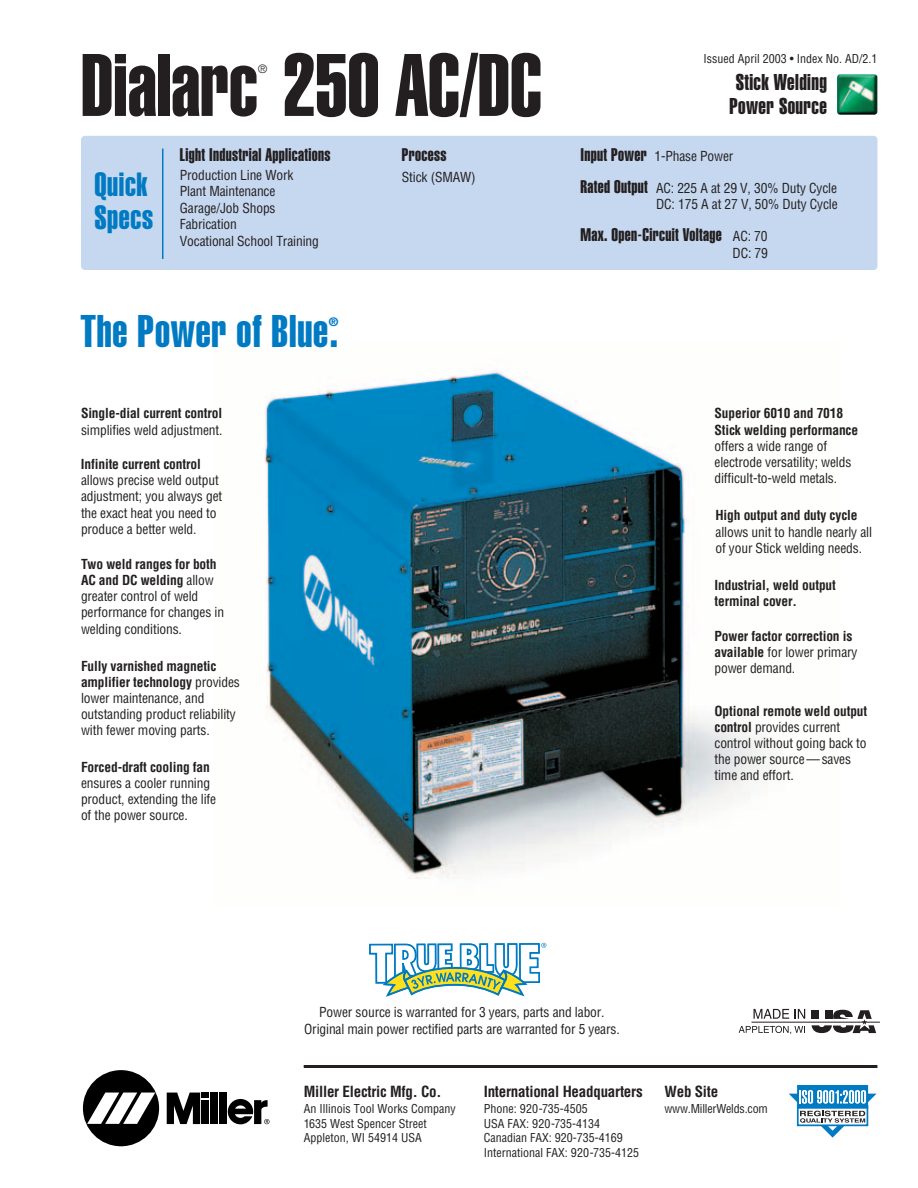
<style>
.page{position:relative;width:918px;height:1188px;background:#fff}
.page>*{position:absolute;margin:0;border:0;box-sizing:border-box;transform-origin:0 0}
.t1{font:87px "Helvetica Extra Compressed";color:#231f20}
.t2{font:45px "Helvetica Extra Compressed";letter-spacing:.02em;color:#007ac2}
.t3{font:33px/33px "Helvetica Extra Compressed";letter-spacing:.02em;color:#007ac2}
.t4{font:22.5px/24px "Helvetica Extra Compressed";letter-spacing:.02em;color:#231f20}
.t5{font:18px "Helvetica Extra Compressed";letter-spacing:.02em;color:#231f20}
.t6{font:700 condensed 15px "Helvetica";letter-spacing:-.015em;color:#231f20}
.t7{font:condensed 13.5px/16.2px "Helvetica";letter-spacing:-.01em;color:#231f20}
.t8{font:700 condensed 13.5px/16.2px "Helvetica";letter-spacing:-.01em;color:#231f20}
.t9{font:condensed 12px/14.4px "Helvetica";color:#231f20}
.t10{font:12px "Helvetica Extra Compressed";color:#007ac2}
.t11{font:condensed 11.25px "Helvetica";color:#231f20}
.s1{font-weight:700}
.s2{font-family:"Helvetica Extra Compressed";font-stretch:normal;font-size:18px}
.s3{font-family:"Helvetica";font-stretch:condensed;font-size:13.5px}
.s4{font-weight:400}
</style>
<div class="page">
<img style="left:264px;top:370px;width:506px;height:509px">
<div style="left:81px;top:136px;width:797px;height:134px;background:#c6d8ef;border-radius:4px"></div>
<hr style="left:162px;top:149px;width:1px;height:110px;background:#007ac2">
<svg style="left:369px;top:942px;width:177px;height:55px"></svg>
<img style="left:837px;top:74px;width:40px;height:41px">
<div style="left:83px;top:1070px;width:76px;height:76px;background:#000;border-radius:50%"></div>
<svg style="left:87px;top:1093px;width:68px;height:31px"></svg>
<div style="left:211px;top:1093px;width:7px;height:31px;background:#000"></div>
<div style="left:220px;top:1093px;width:7px;height:31px;background:#000"></div>
<svg style="left:167px;top:1093px;width:42px;height:31px"></svg>
<svg style="left:228px;top:1099px;width:42px;height:25px"></svg>
<hr style="left:304px;top:1065px;width:573px;height:3px;background:#231f20">
<div style="left:798px;top:1086px;width:69px;height:22px;background:#007ac2"></div>
<div style="left:797px;top:1085px;width:71px;height:24px;border:1px solid #007ac2"></div>
<svg style="left:789px;top:1090px;width:88px;height:48px"></svg>
<svg style="left:754px;top:1009px;width:51px;height:10px"></svg>
<svg style="left:739px;top:1026px;width:66px;height:8px"></svg>
<hr style="left:752px;top:1022px;width:128px;height:1px;background:#231f20">
<div style="left:811px;top:1010px;width:7px;height:9px;background:#231f20"></div>
<svg style="left:812px;top:1010px;width:64px;height:23px"></svg>
<h1 class="t1" style="left:81px;top:54px;width:463px">Dialarc 250 AC/DC</h1>
<p class="t11" style="left:258px;top:65px;width:10px">®</p>
<h3 class="t3" style="left:94px;top:169px;width:60px">Quick<br>Specs</h3>
<h3 class="t5" style="left:180px;top:148px;width:152px">Light Industrial Applications</h3>
<p class="t7" style="left:180px;top:168px;width:141px">Production Line Work<br>Plant Maintenance<br>Garage/Job Shops<br>Fabrication<br>Vocational School Training</p>
<h2 class="t2" style="left:81px;top:315px;width:259px">The Power of Blue.</h2>
<p class="t10" style="left:329px;top:318px;width:11px">®</p>
<p class="t8" style="left:81px;top:407px;width:143px">Single-dial current control</p>
<p class="t7" style="left:81px;top:423px;width:143px">simplifies weld adjustment.</p>
<p class="t8" style="left:81px;top:457px;width:121px">Infinite current control</p>
<p class="t7" style="left:81px;top:473px;width:143px">allows precise weld output adjustment; you always get the exact heat you need to produce a better weld.</p>
<p class="t7" style="left:81px;top:557px;width:145px"><span class="s1">Two weld ranges for both<br>AC and DC welding</span> allow greater control of weld performance for changes in welding conditions.</p>
<p class="t7" style="left:81px;top:659px;width:160px"><span class="s1">Fully varnished magnetic amplifier technology</span> provides lower maintenance, and outstanding product reliability with fewer moving parts.</p>
<p class="t8" style="left:81px;top:760px;width:130px">Forced-draft cooling fan</p>
<p class="t7" style="left:81px;top:776px;width:137px">ensures a cooler running product, extending the life of the power source.</p>
<h3 class="t5" style="left:402px;top:148px;width:46px">Process</h3>
<p class="t7" style="left:402px;top:170px;width:75px">Stick (SMAW)</p>
<p class="t9" style="left:704px;top:52px;width:175px">Issued April 2003 • Index No. AD/2.1</p>
<h3 class="t4" style="left:730px;top:72px;width:99px">Stick Welding<br>Power Source</h3>
<p class="t7" style="left:580px;top:149px;width:154px"><span class="s2">Input Power</span> 1-Phase Power</p>
<p class="t7" style="left:580px;top:181px;width:259px;text-align:right"><span class="s2">Rated Output</span> AC: 225 A at 29 V, 30% Duty Cycle<br>DC: 175 A at 27 V, 50% Duty Cycle</p>
<h3 class="t5" style="left:580px;top:228px;width:189px">Max. Open-Circuit Voltage <span class="s3">AC: 70</span></h3>
<p class="t7" style="left:733px;top:246px;width:37px">DC: 79</p>
<p class="t8" style="left:714px;top:407px;width:145px">Superior 6010 and 7018<br>Stick welding performance</p>
<p class="t7" style="left:714px;top:439px;width:138px">offers a wide range of electrode versatility; welds difficult-to-weld metals.</p>
<p class="t8" style="left:716px;top:509px;width:144px">High output and duty cycle</p>
<p class="t7" style="left:716px;top:525px;width:158px">allows unit to handle nearly all of your Stick welding needs.</p>
<p class="t8" style="left:714px;top:578px;width:123px">Industrial, weld output terminal cover.</p>
<p class="t8" style="left:714px;top:629px;width:145px">Power factor correction is available <span class="s4">for lower primary power demand.</span></p>
<p class="t7" style="left:714px;top:704px;width:154px"><span class="s1">Optional remote weld output control</span> provides current control without going back to the power source — saves time and effort.</p>
<p class="t7" style="left:304px;top:1005px;width:317px;text-align:center">Power source is warranted for 3 years, parts and labor.<br>Original main power rectified parts are warranted for 5 years.</p>
<p class="t6" style="left:304px;top:1085px;width:139px">Miller Electric Mfg. Co.</p>
<p class="t9" style="left:304px;top:1103px;width:153px">An Illinois Tool Works Company<br>1635 West Spencer Street<br>Appleton, WI 54914 USA</p>
<p class="t6" style="left:484px;top:1085px;width:160px">International Headquarters</p>
<p class="t9" style="left:484px;top:1103px;width:157px">Phone: 920-735-4505<br>USA FAX: 920-735-4134<br>Canadian FAX: 920-735-4169<br>International FAX: 920-735-4125</p>
<p class="t6" style="left:664px;top:1085px;width:55px">Web Site</p>
<p class="t9" style="left:664px;top:1103px;width:105px">www.MillerWelds.com</p>
</div>
